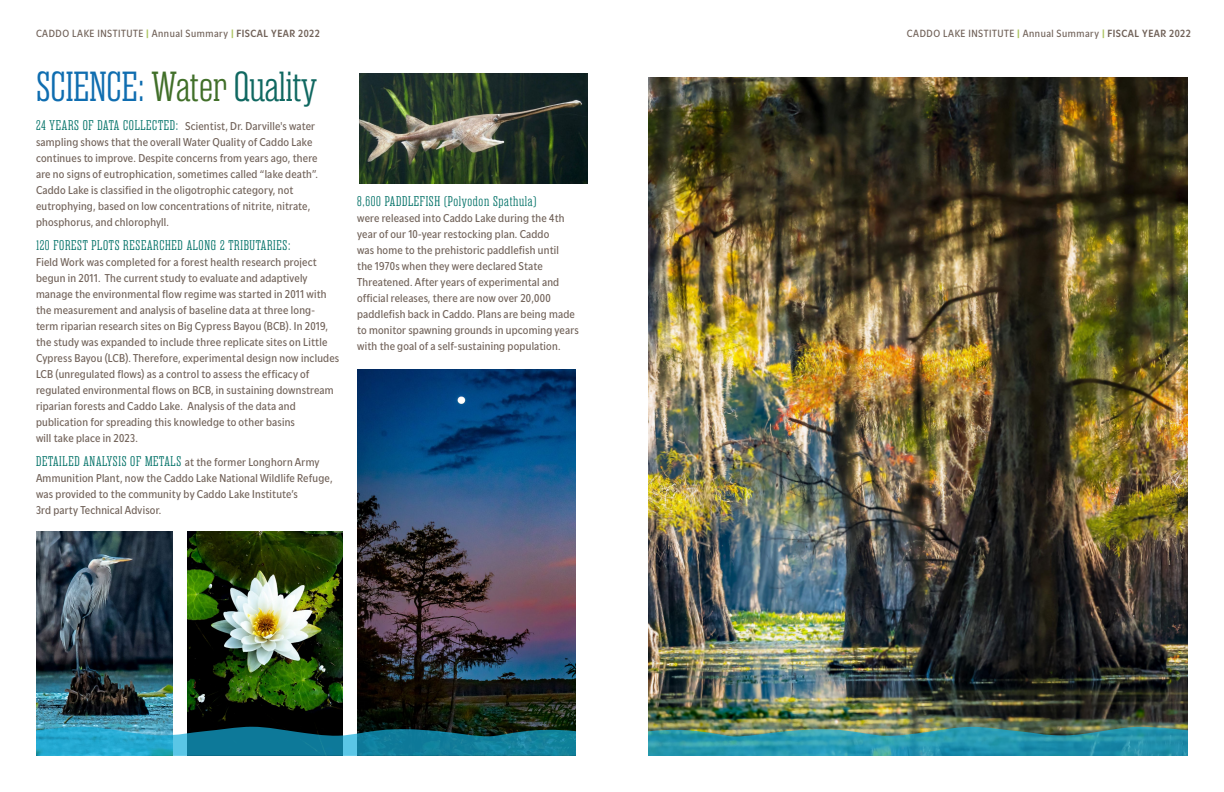
<style>
.page{position:relative;width:1224px;height:792px;background:#fff}
.page>*{position:absolute;margin:0;border:0;box-sizing:border-box;transform-origin:0 0}
.t1{font:300 42px "Rama Slab E";color:#0f6db0}
.t2{font:300 14px "Rama Slab E";letter-spacing:.05em;color:#007167}
.t3{font:500 12px/16px "Utile Narrow";letter-spacing:.02em;color:#716259}
.t4{font:500 11px "Utile Narrow";letter-spacing:.05em;color:#716259}
.s1{font-weight:900;color:#aec563}
.s2{font-weight:600}
.s3{color:#416f29}
.s4{color:#106861}
.s5{font-family:"Rama Slab E";font-weight:300;font-size:14px;color:#007167}
.s6{font-family:"Utile Narrow";font-weight:500;font-size:12px;color:#716259}
</style>
<div class="page">
<img style="left:36px;top:531px;width:136px;height:195px">
<img style="left:357px;top:369px;width:219px;height:357px">
<img style="left:187px;top:531px;width:156px;height:195px">
<svg style="left:36px;top:726px;width:540px;height:30px;background:#1c7f99"></svg>
<img style="left:648px;top:78px;width:540px;height:648px">
<img style="left:648px;top:726px;width:540px;height:30px">
<img style="left:359px;top:73px;width:228px;height:110px">
<p class="t4" style="left:36px;top:25px;width:285px">CADDO LAKE INSTITUTE <span class="s1">|</span> Annual Summary <span class="s1">|</span> <span class="s2">FISCAL YEAR 2022</span></p>
<p class="t4" style="left:907px;top:25px;width:285px">CADDO LAKE INSTITUTE <span class="s1">|</span> Annual Summary <span class="s1">|</span> <span class="s2">FISCAL YEAR 2022</span></p>
<p class="t1" style="left:36px;top:64px;width:282px">SCIENCE: <span class="s3">Water</span> <span class="s4">Quality</span></p>
<p class="t3" style="left:36px;top:117px;width:283px"><span class="s5">24 YEARS OF DATA COLLECTED:</span> Scientist, Dr. Darville's water sampling shows that the overall Water Quality of Caddo Lake continues to improve. Despite concerns from years ago, there</p>
<p class="t3" style="left:36px;top:165px;width:284px">are no signs of eutrophication, sometimes called “lake death”.</p>
<p class="t3" style="left:36px;top:181px;width:276px">Caddo Lake is classified in the oligotrophic category, not eutrophying, based on low concentrations of nitrite, nitrate, phosphorus, and chlorophyll.</p>
<p class="t2" style="left:36px;top:238px;width:256px">120 FOREST PLOTS RESEARCHED ALONG 2 TRIBUTARIES:</p>
<p class="t3" style="left:36px;top:253px;width:305px">Field Work was completed for a forest health research project begun in 2011. The current study to evaluate and adaptively manage the environmental flow regime was started in 2011 with the measurement and analysis of baseline data at three long&shy;term riparian research sites on Big Cypress Bayou (BCB). In 2019, the study was expanded to include three replicate sites on Little Cypress Bayou (LCB). Therefore, experimental design now includes LCB (unregulated flows) as a control to assess the efficacy of regulated environmental flows on BCB, in sustaining downstream riparian forests and Caddo Lake. Analysis of the data and publication for spreading this knowledge to other basins</p>
<p class="t3" style="left:36px;top:429px;width:103px">will take place in 2023.</p>
<p class="t2" style="left:36px;top:454px;width:285px">DETAILED ANALYSIS OF METALS <span class="s6">at the former Longhorn Army</span></p>
<p class="t3" style="left:36px;top:469px;width:298px">Ammunition Plant, now the Caddo Lake National Wildlife Refuge, was provided to the community by Caddo Lake Institute’s</p>
<p class="t3" style="left:36px;top:501px;width:127px">3rd party Technical Advisor.</p>
<p class="t2" style="left:357px;top:194px;width:181px">8,600 PADDLEFISH (Polyodon Spathula)</p>
<p class="t3" style="left:357px;top:209px;width:223px">were released into Caddo Lake during the 4th year of our 10-year restocking plan. Caddo<br>was home to the prehistoric paddlefish until<br>the 1970s when they were declared State Threatened. After years of experimental and official releases, there are now over 20,000 paddlefish back in Caddo. Plans are being made to monitor spawning grounds in upcoming years with the goal of a self-sustaining population.</p>
</div>
